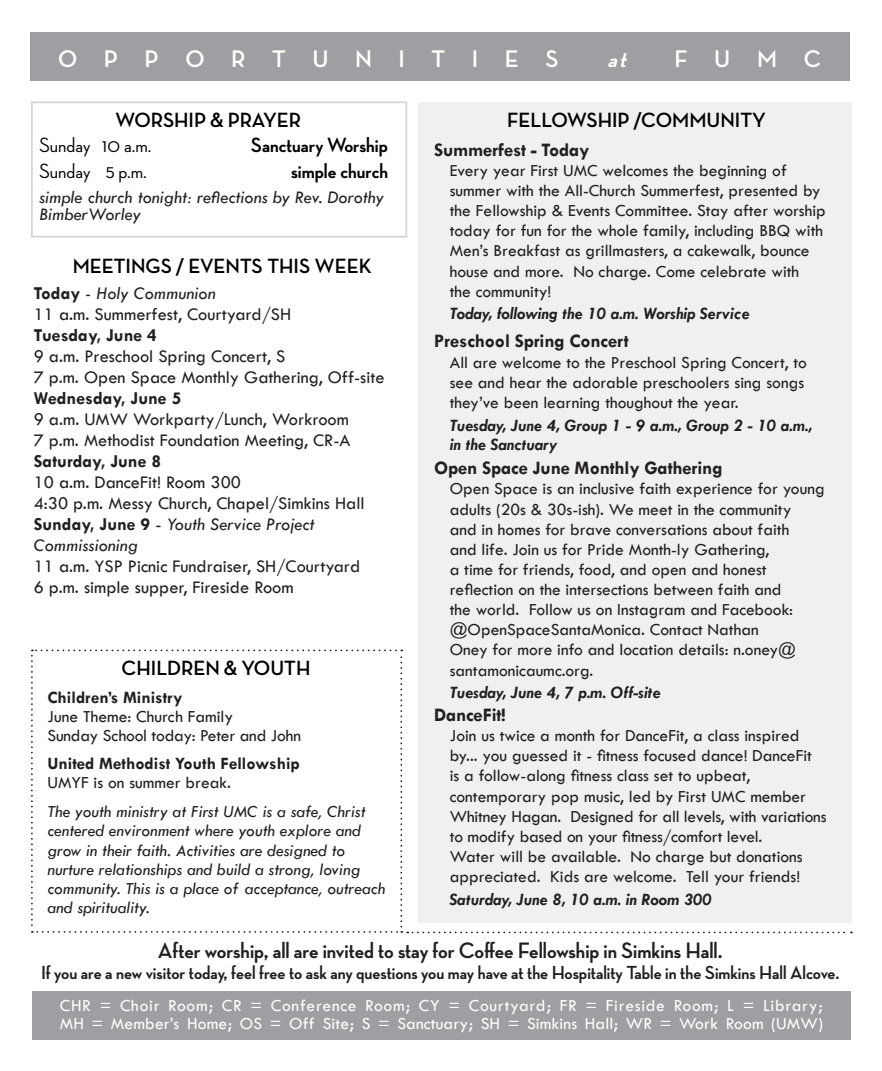
<style>
.page{position:relative;width:882px;height:1071px;background:#fff}
.page>*{position:absolute;margin:0;border:0;box-sizing:border-box;transform-origin:0 0}
.t1{font:700 24.5px "Neutra Disp";color:#fff}
.t2{font:italic 700 24.5px "Neutra Disp";color:#fff}
.t3{font:700 22.75px "Neutra Disp";color:#231f20}
.t4{font:700 21px "Neutra Disp";color:#000}
.t5{font:500 21px "Neutra Disp";color:#000}
.t6{font:700 19.25px "Neutra Disp";color:#231f20}
.t7{font:700 19.25px "Tw Cen";letter-spacing:-.01em;color:#231f20}
.t8{font:18.38px "Tw Cen";color:#231f20}
.t9{font:italic 18.38px/17.5px "Tw Cen";color:#231f20}
.t10{font:700 18.38px "Tw Cen";color:#231f20}
.t11{font:17.5px/20.1px "Tw Cen";color:#231f20}
.t12{font:italic 17.5px/19.2px "Tw Cen";color:#231f20}
.t13{font:italic 700 17.5px/19.2px "Tw Cen";color:#231f20}
.t14{font:17.5px "Tw Cen";letter-spacing:.04em;color:#fff}
.t15{font:17.5px "Tw Cen";letter-spacing:.02em;color:#fff}
.t16{font:700 17.5px "Tw Cen";color:#231f20}
.s1{font-weight:700;font-style:normal}
.s2{font-style:normal}
</style>
<div class="page">
<div style="left:419px;top:102px;width:433px;height:821px;background:#f0f0f1"></div>
<div style="left:32px;top:991px;width:819px;height:49px;background:#9d9fa2"></div>
<div style="left:30px;top:32px;width:819px;height:49px;background:#9d9fa2"></div>
<svg style="left:31px;top:650px;width:821px;height:283px"></svg>
<p class="t1" style="left:58px;top:45px;width:502px">O P P O R T U N I T I E S</p>
<p class="t2" style="left:607px;top:45px;width:27px">at</p>
<p class="t1" style="left:675px;top:45px;width:148px">F U M C</p>
<p class="t4" style="left:115px;top:109px;width:187px">WORSHIP &amp; PRAYER</p>
<p class="t5" style="left:39px;top:133px;width:114px">Sunday 10 a.m.</p>
<p class="t4" style="left:251px;top:133px;width:139px">Sanctuary Worship</p>
<p class="t5" style="left:39px;top:160px;width:109px">Sunday 5 p.m.</p>
<p class="t4" style="left:291px;top:159px;width:99px">simple church</p>
<p class="t9" style="left:39px;top:188px;width:346px">simple church tonight: reflections by Rev. Dorothy<br>BimberWorley</p>
<p class="t4" style="left:73px;top:254px;width:300px">MEETINGS / EVENTS THIS WEEK</p>
<p class="t9" style="left:34px;top:285px;width:184px"><span class="s1">Today</span> - Holy Communion</p>
<p class="t8" style="left:34px;top:303px;width:259px">11 a.m. Summerfest, Courtyard/SH</p>
<p class="t10" style="left:34px;top:324px;width:125px">Tuesday, June 4</p>
<p class="t8" style="left:34px;top:345px;width:253px">9 a.m. Preschool Spring Concert, S</p>
<p class="t8" style="left:34px;top:366px;width:352px">7 p.m. Open Space Monthly Gathering, Off-site</p>
<p class="t10" style="left:34px;top:387px;width:149px">Wednesday, June 5</p>
<p class="t8" style="left:34px;top:408px;width:317px">9 a.m. UMW Workparty/Lunch, Workroom</p>
<p class="t8" style="left:34px;top:429px;width:318px">7 p.m. Methodist Foundation Meeting, CR-A</p>
<p class="t10" style="left:34px;top:450px;width:129px">Saturday, June 8</p>
<p class="t8" style="left:34px;top:471px;width:209px">10 a.m. DanceFit! Room 300</p>
<p class="t8" style="left:34px;top:492px;width:332px">4:30 p.m. Messy Church, Chapel/Simkins Hall</p>
<p class="t9" style="left:34px;top:514px;width:282px;line-height:21px"><span class="s1">Sunday, June 9</span> <span class="s2">-</span> Youth Service Project<br>Commissioning</p>
<p class="t8" style="left:34px;top:555px;width:328px">11 a.m. YSP Picnic Fundraiser, SH/Courtyard</p>
<p class="t8" style="left:34px;top:576px;width:261px">6 p.m. simple supper, Fireside Room</p>
<p class="t4" style="left:122px;top:656px;width:190px">CHILDREN &amp; YOUTH</p>
<p class="t16" style="left:47px;top:687px;width:136px">Children’s Ministry</p>
<p class="t11" style="left:47px;top:706px;width:187px">June Theme: Church Family</p>
<p class="t11" style="left:47px;top:726px;width:255px">Sunday School today: Peter and John</p>
<p class="t16" style="left:47px;top:753px;width:254px">United Methodist Youth Fellowship</p>
<p class="t11" style="left:47px;top:773px;width:185px">UMYF is on summer break.</p>
<p class="t12" style="left:47px;top:802px;width:340px">The youth ministry at First UMC is a safe, Christ centered environment where youth explore and grow in their faith. Activities are designed to nurture relationships and build a strong, loving community. This is a place of acceptance, outreach and spirituality.</p>
<p class="t4" style="left:507px;top:109px;width:260px">FELLOWSHIP /COMMUNITY</p>
<p class="t7" style="left:434px;top:138px;width:157px">Summerfest - Today</p>
<p class="t11" style="left:450px;top:160px;width:378px">Every year First UMC welcomes the beginning of summer with the All-Church Summerfest, presented by the Fellowship &amp; Events Committee. Stay after worship today for fun for the whole family, including BBQ with Men’s Breakfast as grillmasters, a cakewalk, bounce house and more. No charge. Come celebrate with</p>
<p class="t11" style="left:450px;top:281px;width:103px">the community!</p>
<p class="t13" style="left:450px;top:304px;width:301px">Today, following the 10 a.m. Worship Service</p>
<p class="t7" style="left:434px;top:330px;width:196px">Preschool Spring Concert</p>
<p class="t11" style="left:450px;top:352px;width:359px">All are welcome to the Preschool Spring Concert, to see and hear the adorable preschoolers sing songs they’ve been learning thoughout the year.</p>
<p class="t13" style="left:450px;top:415px;width:364px">Tuesday, June 4, Group 1 - 9 a.m., Group 2 - 10 a.m., in the Sanctuary</p>
<p class="t7" style="left:434px;top:457px;width:290px">Open Space June Monthly Gathering</p>
<p class="t11" style="left:450px;top:479px;width:376px">Open Space is an inclusive faith experience for young adults (20s &amp; 30s-ish). We meet in the community<br>and in homes for brave conversations about faith<br>and life. Join us for Pride Month-ly Gathering,<br>a time for friends, food, and open and honest reflection on the intersections between faith and<br>the world. Follow us on Instagram and Facebook: @OpenSpaceSantaMonica. Contact Nathan<br>Oney for more info and location details: n.oney@ santamonicaumc.org.</p>
<p class="t13" style="left:450px;top:683px;width:213px">Tuesday, June 4, 7 p.m. Off-site</p>
<p class="t7" style="left:434px;top:703px;width:73px">DanceFit!</p>
<p class="t11" style="left:450px;top:726px;width:378px">Join us twice a month for DanceFit, a class inspired by... you guessed it - fitness focused dance! DanceFit<br>is a follow-along fitness class set to upbeat, contemporary pop music, led by First UMC member Whitney Hagan. Designed for all levels, with variations to modify based on your fitness/comfort level.<br>Water will be available. No charge but donations appreciated. Kids are welcome. Tell your friends!</p>
<p class="t13" style="left:450px;top:889px;width:264px">Saturday, June 8, 10 a.m. in Room 300</p>
<p class="t3" style="left:158px;top:938px;width:566px">After worship, all are invited to stay for Coffee Fellowship in Simkins Hall.</p>
<p class="t6" style="left:41px;top:962px;width:800px">If you are a new visitor today, feel free to ask any questions you may have at the Hospitality Table in the Simkins Hall Alcove.</p>
<p class="t14" style="left:60px;top:995px;width:765px">CHR = Choir Room; CR = Conference Room; CY = Courtyard; FR = Fireside Room; L = Library;</p>
<p class="t15" style="left:60px;top:1013px;width:765px">MH = Member’s Home; OS = Off Site; S = Sanctuary; SH = Simkins Hall; WR = Work Room (UMW)</p>
</div>
